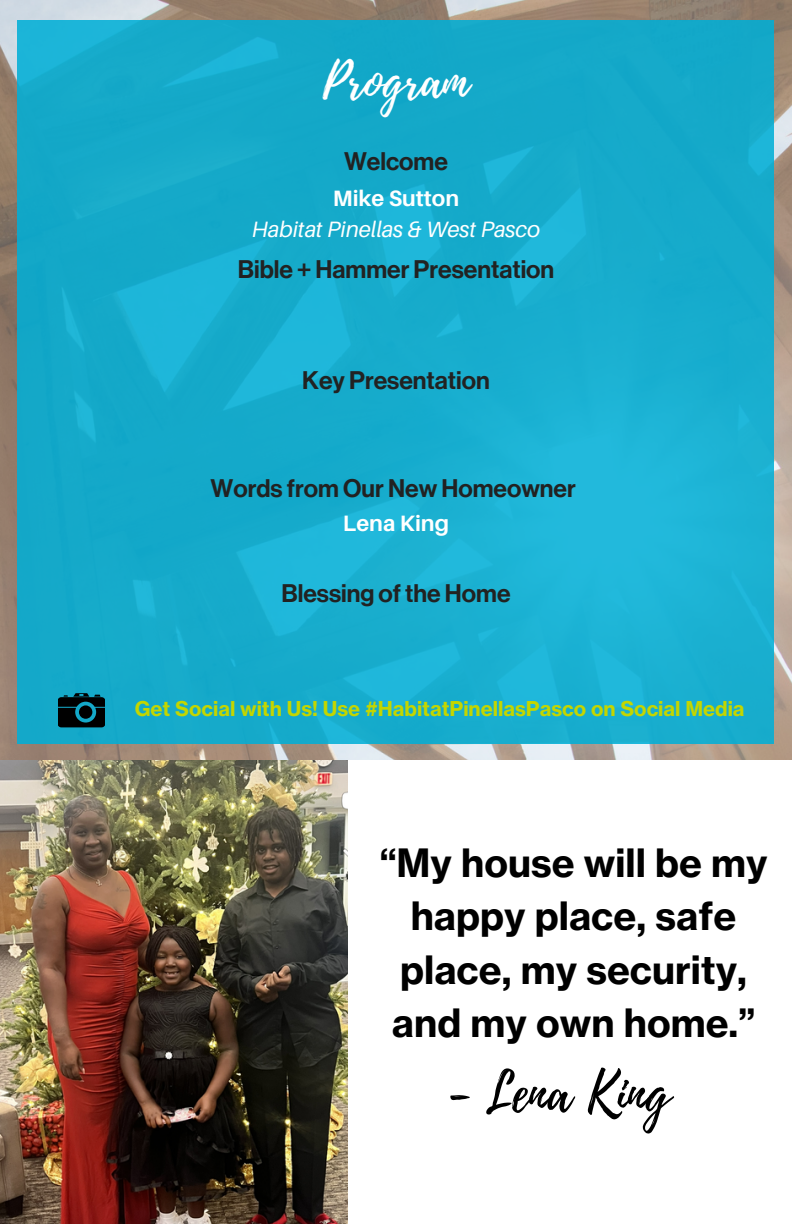
<style>
.page{position:relative;width:792px;height:1224px;background:#fff}
.page>*{position:absolute;margin:0;border:0;box-sizing:border-box;transform-origin:0 0}
.t1{font:54.4px "Playlist Script";color:#000}
.t2{font:49.2px "Playlist Script";color:#fff}
.t3{font:38.4px/53px "N Haas Grotesk TX Pro 75 Bd";color:#000;text-align:center}
.t4{font:25px "N Haas Grotesk DS Pro 65 Md";color:#222}
.t5{font:italic 22.2px "Aileron";color:#fff}
.t6{font:700 22.2px "Aileron";color:#fff}
.t7{font:20.2px "N Haas Grotesk TX Pro 75 Bd";color:#c4d600}
</style>
<div class="page">
<img style="left:0;top:0;width:792px;height:761px">
<div style="left:17px;top:21px;width:757px;height:723px;background:linear-gradient(to right,#15aaca,#1ab0d2)"></div>
<svg style="left:58px;top:693px;width:47px;height:34px;background:#04272f"></svg>
<img style="left:0;top:761px;width:348px;height:463px">
<h2 class="t2" style="left:323px;top:45px;width:148px">Program</h2>
<p class="t4" style="left:344px;top:147px;width:105px">Welcome</p>
<p class="t6" style="left:333px;top:185px;width:128px">Mike Sutton</p>
<p class="t5" style="left:252px;top:215px;width:290px">Habitat Pinellas &amp; West Pasco</p>
<p class="t4" style="left:238px;top:255px;width:318px">Bible + Hammer Presentation</p>
<p class="t4" style="left:302px;top:366px;width:189px">Key Presentation</p>
<p class="t4" style="left:211px;top:474px;width:367px">Words from Our New Homeowner</p>
<p class="t6" style="left:343px;top:509px;width:108px">Lena King</p>
<p class="t4" style="left:281px;top:579px;width:231px">Blessing of the Home</p>
<p class="t7" style="left:135px;top:696px;width:611px">Get Social with Us! Use #HabitatPinellasPasco on Social Media</p>
<h3 class="t3" style="left:380px;top:837px;width:389px">“My house will be my happy place, safe place, my security, and my own home.”</h3>
<h1 class="t1" style="left:449px;top:1054px;width:222px">- Lena King</h1>
</div>
